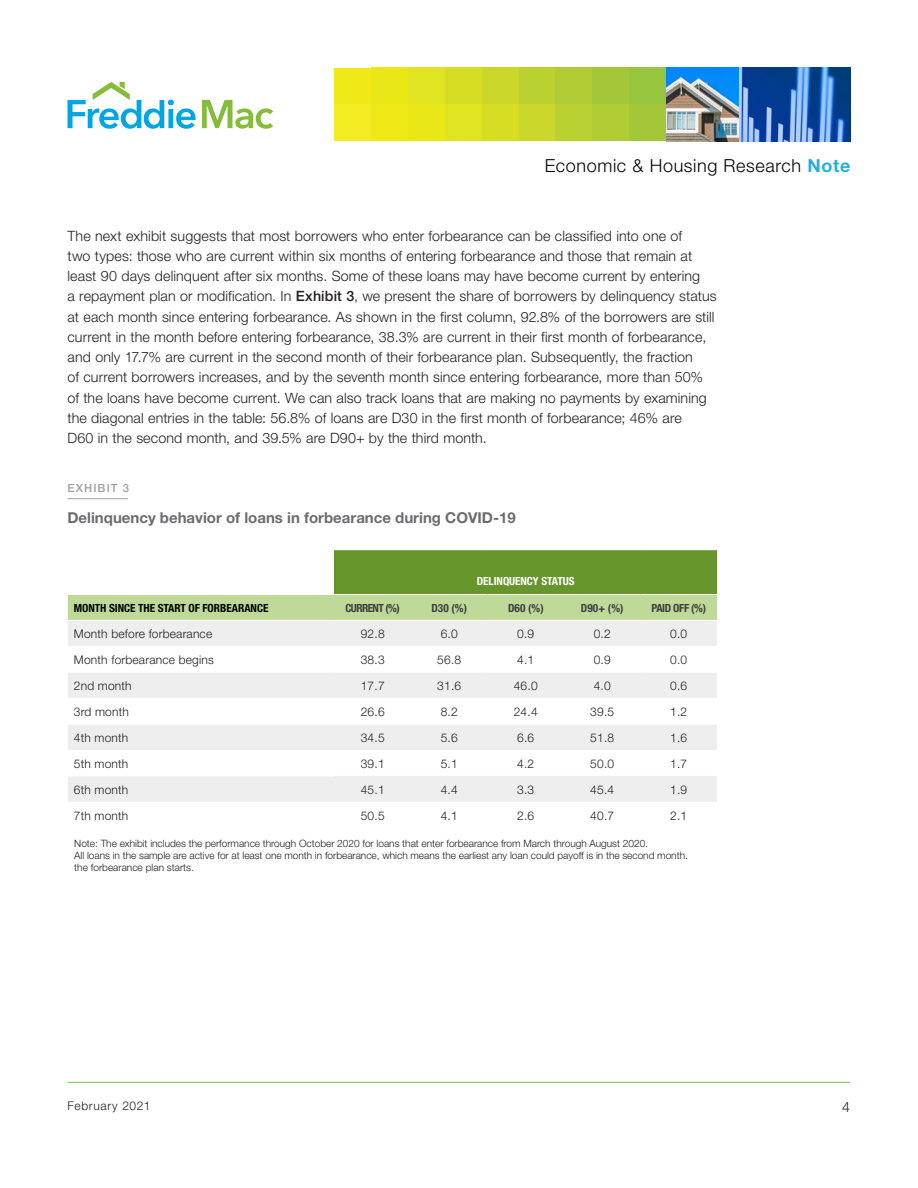
<style>
.page{position:relative;width:918px;height:1188px;background:#fff}
.page>*{position:absolute;margin:0;border:0;box-sizing:border-box;transform-origin:0 0}
.t1{font:300 18px "Helvetica Neue LT";letter-spacing:.035em;color:#040503}
.Exhibit_Second_Line{font:700 15px "Helvetica Neue LT";color:#6c6d70}
._00_Body{font:300 14.25px/20.2px "Helvetica Neue LT";letter-spacing:.01em;color:#231f20}
.Body_Copy{font:300 12px "Helvetica Neue LT";letter-spacing:.015em;color:#231f20}
.Body_Copy-2{font:300 12px "Helvetica Neue LT";letter-spacing:.055em;color:#231f20}
.Table_Head{font:700 condensed 11.25px "Helvetica Neue LT";color:#000}
.Table_Head-2{font:700 condensed 11.25px "Helvetica Neue LT";letter-spacing:-.03em;color:#3e3e3f}
.Table_Head-3{font:700 condensed 11.25px "Helvetica Neue LT";letter-spacing:-.005em;color:#fff}
.Table_Head-4{font:700 condensed 11.25px "Helvetica Neue LT";letter-spacing:-.05em;color:#3e3e3f}
.Exhibit_Title{font:500 11.25px "Helvetica Neue LT";letter-spacing:.1em;color:#9d9fa2}
.t2{font:300 10.2px/12px "Helvetica Neue LT";letter-spacing:-.005em;color:#231f20}
.s1{font-weight:700;color:#27ade3}
.s2{font-weight:500}
</style>
<div class="page">
<hr style="left:68px;top:1082px;width:782px;height:1px;background:#76c043">
<svg style="left:202px;top:100px;width:71px;height:29px"></svg>
<svg style="left:68px;top:82px;width:128px;height:47px"></svg>
<div style="left:371px;top:68px;width:37px;height:36px;background:#e9e716"></div>
<div style="left:371px;top:104px;width:37px;height:37px;background:#eee917"></div>
<div style="left:334px;top:68px;width:37px;height:36px;background:#eee917"></div>
<div style="left:334px;top:104px;width:37px;height:37px;background:#f4ec23"></div>
<div style="left:408px;top:68px;width:37px;height:36px;background:#e0e31f"></div>
<div style="left:408px;top:104px;width:37px;height:37px;background:#e9e716"></div>
<div style="left:445px;top:68px;width:37px;height:36px;background:#d6dd22"></div>
<div style="left:445px;top:104px;width:37px;height:37px;background:#e0e31f"></div>
<div style="left:482px;top:68px;width:37px;height:36px;background:#cbd72a"></div>
<div style="left:482px;top:104px;width:37px;height:37px;background:#d6dd22"></div>
<div style="left:519px;top:68px;width:37px;height:36px;background:#bbd031"></div>
<div style="left:519px;top:104px;width:37px;height:37px;background:#cbd72a"></div>
<div style="left:556px;top:68px;width:36px;height:36px;background:#b0cd36"></div>
<div style="left:556px;top:104px;width:36px;height:37px;background:#bbd031"></div>
<div style="left:592px;top:68px;width:37px;height:36px;background:#a3c739"></div>
<div style="left:592px;top:104px;width:37px;height:37px;background:#b0cd36"></div>
<div style="left:629px;top:68px;width:37px;height:36px;background:#97c53d"></div>
<div style="left:629px;top:104px;width:37px;height:37px;background:#a3c739"></div>
<img style="left:666px;top:68px;width:184px;height:73px">
<hr style="left:68px;top:498px;width:60px;height:1px;background:#9d9fa2">
<div style="left:334px;top:550px;width:383px;height:44px;background:#66952c"></div>
<div style="left:68px;top:595px;width:649px;height:25px;background:#bfda98"></div>
<svg style="left:68px;top:621px;width:649px;height:181px;fill:#eeeeef"></svg>
<hr style="left:68px;top:646px;width:266px;height:1px;background:#fff">
<hr style="left:334px;top:646px;width:77px;height:1px;background:#fff">
<hr style="left:411px;top:646px;width:77px;height:1px;background:#fff">
<hr style="left:488px;top:646px;width:76px;height:1px;background:#fff">
<hr style="left:564px;top:646px;width:76px;height:1px;background:#fff">
<hr style="left:640px;top:646px;width:77px;height:1px;background:#fff">
<hr style="left:68px;top:672px;width:266px;height:1px;background:#fff">
<hr style="left:334px;top:672px;width:77px;height:1px;background:#fff">
<hr style="left:411px;top:672px;width:77px;height:1px;background:#fff">
<hr style="left:488px;top:672px;width:76px;height:1px;background:#fff">
<hr style="left:564px;top:672px;width:76px;height:1px;background:#fff">
<hr style="left:640px;top:672px;width:77px;height:1px;background:#fff">
<hr style="left:68px;top:698px;width:266px;height:1px;background:#fff">
<hr style="left:334px;top:698px;width:77px;height:1px;background:#fff">
<hr style="left:411px;top:698px;width:77px;height:1px;background:#fff">
<hr style="left:488px;top:698px;width:76px;height:1px;background:#fff">
<hr style="left:564px;top:698px;width:76px;height:1px;background:#fff">
<hr style="left:640px;top:698px;width:77px;height:1px;background:#fff">
<hr style="left:68px;top:724px;width:266px;height:1px;background:#fff">
<hr style="left:334px;top:724px;width:77px;height:1px;background:#fff">
<hr style="left:411px;top:724px;width:77px;height:1px;background:#fff">
<hr style="left:488px;top:724px;width:76px;height:1px;background:#fff">
<hr style="left:564px;top:724px;width:76px;height:1px;background:#fff">
<hr style="left:640px;top:724px;width:77px;height:1px;background:#fff">
<hr style="left:68px;top:776px;width:266px;height:1px;background:#fff">
<p class="t1" style="left:545px;top:154px;width:307px">Economic &amp; Housing Research <span class="s1">Note</span></p>
<p class="_00_Body" style="left:68px;top:225px;width:651px">The next exhibit suggests that most borrowers who enter forbearance can be classified into one of<br>two types: those who are current within six months of entering forbearance and those that remain at least 90 days delinquent after six months. Some of these loans may have become current by entering<br>a repayment plan or modification. In <span class="s2">Exhibit 3</span>, we present the share of borrowers by delinquency status at each month since entering forbearance. As shown in the first column, 92.8% of the borrowers are still current in the month before entering forbearance, 38.3% are current in their first month of forbearance, and only 17.7% are current in the second month of their forbearance plan. Subsequently, the fraction<br>of current borrowers increases, and by the seventh month since entering forbearance, more than 50% of the loans have become current. We can also track loans that are making no payments by examining the diagonal entries in the table: 56.8% of loans are D30 in the first month of forbearance; 46% are<br>D60 in the second month, and 39.5% are D90+ by the third month.</p>
<p class="Exhibit_Title" style="left:68px;top:481px;width:63px">EXHIBIT 3</p>
<p class="Exhibit_Second_Line" style="left:68px;top:508px;width:450px">Delinquency behavior of loans in forbearance during COVID-19</p>
<p class="Table_Head-3" style="left:477px;top:574px;width:99px">DELINQUENCY STATUS</p>
<p class="Table_Head" style="left:74px;top:601px;width:196px">MONTH SINCE THE START OF FORBEARANCE</p>
<p class="Table_Head-4" style="left:345px;top:601px;width:56px">CURRENT (%)</p>
<p class="Table_Head-2" style="left:431px;top:601px;width:37px">D30 (%)</p>
<p class="Table_Head-2" style="left:508px;top:601px;width:37px">D60 (%)</p>
<p class="Table_Head-2" style="left:581px;top:601px;width:44px">D90+ (%)</p>
<p class="Table_Head-2" style="left:651px;top:601px;width:56px">PAID OFF (%)</p>
<p class="Body_Copy" style="left:74px;top:626px;width:140px">Month before forbearance</p>
<p class="Body_Copy" style="left:361px;top:626px;width:25px">92.8</p>
<p class="Body_Copy" style="left:441px;top:626px;width:19px">6.0</p>
<p class="Body_Copy" style="left:517px;top:626px;width:19px">0.9</p>
<p class="Body_Copy" style="left:594px;top:626px;width:19px">0.2</p>
<p class="Body_Copy" style="left:670px;top:626px;width:19px">0.0</p>
<p class="Body_Copy" style="left:74px;top:652px;width:141px">Month forbearance begins</p>
<p class="Body_Copy" style="left:361px;top:652px;width:25px">38.3</p>
<p class="Body_Copy" style="left:437px;top:652px;width:25px">56.8</p>
<p class="Body_Copy" style="left:517px;top:652px;width:19px">4.1</p>
<p class="Body_Copy" style="left:594px;top:652px;width:19px">0.9</p>
<p class="Body_Copy" style="left:670px;top:652px;width:19px">0.0</p>
<p class="Body_Copy" style="left:74px;top:678px;width:59px">2nd month</p>
<p class="Body_Copy" style="left:361px;top:678px;width:25px">17.7</p>
<p class="Body_Copy" style="left:437px;top:678px;width:25px">31.6</p>
<p class="Body_Copy" style="left:514px;top:678px;width:25px">46.0</p>
<p class="Body_Copy" style="left:594px;top:678px;width:19px">4.0</p>
<p class="Body_Copy" style="left:670px;top:678px;width:19px">0.6</p>
<p class="Body_Copy" style="left:74px;top:704px;width:57px">3rd month</p>
<p class="Body_Copy" style="left:361px;top:704px;width:25px">26.6</p>
<p class="Body_Copy" style="left:441px;top:704px;width:19px">8.2</p>
<p class="Body_Copy" style="left:514px;top:704px;width:25px">24.4</p>
<p class="Body_Copy" style="left:590px;top:704px;width:25px">39.5</p>
<p class="Body_Copy" style="left:670px;top:704px;width:19px">1.2</p>
<p class="Body_Copy" style="left:74px;top:730px;width:56px">4th month</p>
<p class="Body_Copy" style="left:361px;top:730px;width:25px">34.5</p>
<p class="Body_Copy" style="left:441px;top:730px;width:19px">5.6</p>
<p class="Body_Copy" style="left:517px;top:730px;width:19px">6.6</p>
<p class="Body_Copy" style="left:590px;top:730px;width:25px">51.8</p>
<p class="Body_Copy" style="left:670px;top:730px;width:19px">1.6</p>
<p class="Body_Copy" style="left:74px;top:756px;width:56px">5th month</p>
<p class="Body_Copy" style="left:361px;top:756px;width:25px">39.1</p>
<p class="Body_Copy" style="left:441px;top:756px;width:19px">5.1</p>
<p class="Body_Copy" style="left:517px;top:756px;width:19px">4.2</p>
<p class="Body_Copy" style="left:590px;top:756px;width:25px">50.0</p>
<p class="Body_Copy" style="left:670px;top:756px;width:19px">1.7</p>
<p class="Body_Copy" style="left:74px;top:782px;width:56px">6th month</p>
<p class="Body_Copy" style="left:361px;top:782px;width:25px">45.1</p>
<p class="Body_Copy" style="left:441px;top:782px;width:19px">4.4</p>
<p class="Body_Copy" style="left:517px;top:782px;width:19px">3.3</p>
<p class="Body_Copy" style="left:590px;top:782px;width:25px">45.4</p>
<p class="Body_Copy" style="left:670px;top:782px;width:19px">1.9</p>
<p class="Body_Copy" style="left:74px;top:808px;width:56px">7th month</p>
<p class="Body_Copy" style="left:361px;top:808px;width:25px">50.5</p>
<p class="Body_Copy" style="left:441px;top:808px;width:19px">4.1</p>
<p class="Body_Copy" style="left:517px;top:808px;width:19px">2.6</p>
<p class="Body_Copy" style="left:590px;top:808px;width:25px">40.7</p>
<p class="Body_Copy" style="left:670px;top:808px;width:19px">2.1</p>
<p class="t2" style="left:74px;top:837px;width:615px">Note: The exhibit includes the performance through October 2020 for loans that enter forbearance from March through August 2020.<br>All loans in the sample are active for at least one month in forbearance, which means the earliest any loan could payoff is in the second month. the forbearance plan starts.</p>
<p class="Body_Copy-2" style="left:67px;top:1099px;width:84px">February 2021</p>
<p class="_00_Body" style="left:842px;top:1097px;width:9px">4</p>
</div>
